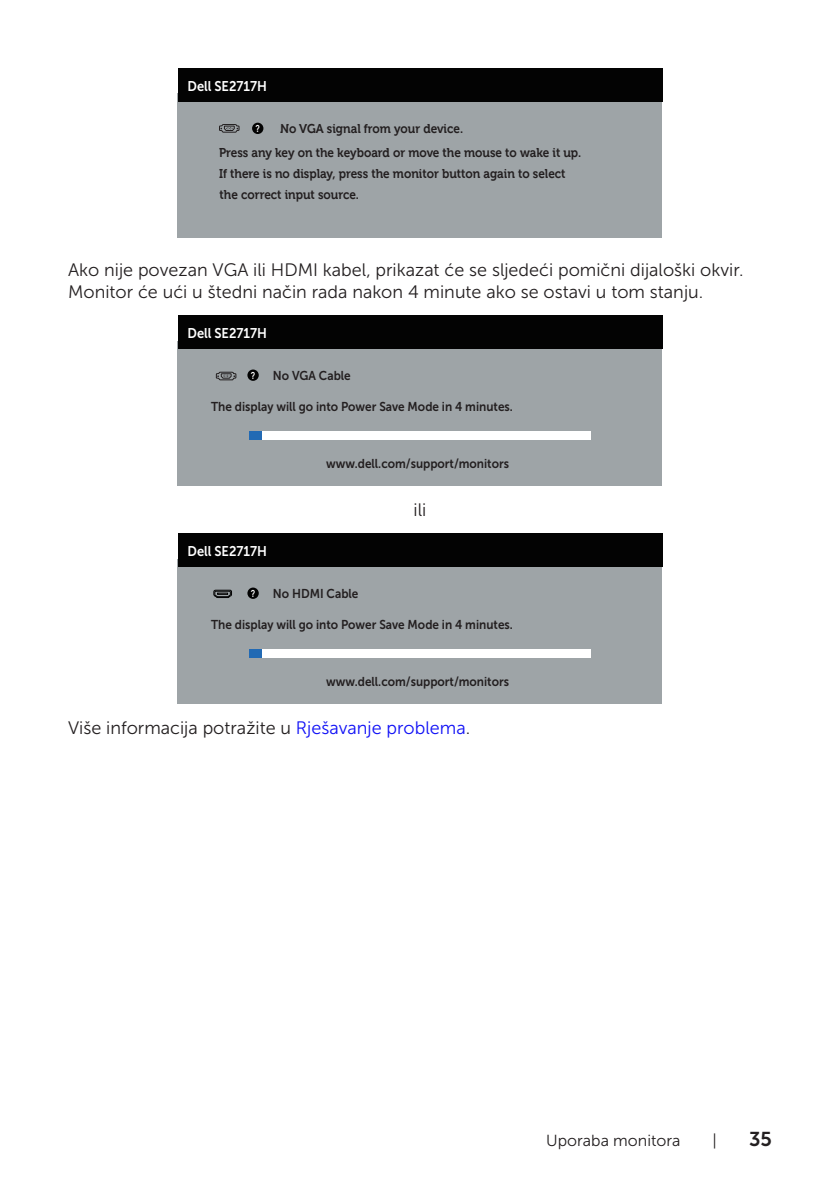
<style>
.page{position:relative;width:840px;height:1191px;background:#fff}
.page>*{position:absolute;margin:0;border:0;box-sizing:border-box;transform-origin:0 0}
.t1{font:20px "Museo Sans For Dell 700";color:#231f20}
.text{font:18px/21.6px "Museo Sans For Dell 300";color:#231f20}
.t2{font:16px "Museo Sans For Dell 300";color:#231f20}
.t3{font:14px "Museo Sans For Dell 700";color:#fff;scale:.92 1}
.t4{font:12.8px "Museo Sans For Dell 700";color:#231f20;scale:.92 1}
.t5{font:700 12.8px/23.4px "Museo For Dell";color:#231f20;scale:.92 1}
.t6{font:700 9.8px "Arial";color:#fff;scale:.73 1}
.s1{color:#1111f6}
</style>
<div class="page">
<div style="left:177px;top:94px;width:485px;height:144px;background:#9ea4a7"></div>
<div style="left:178px;top:68px;width:484px;height:33px;background:#030303"></div>
<div style="left:252px;top:123px;width:11px;height:11px;background:#030303;border-radius:50%"></div>
<svg style="left:219px;top:124px;width:21px;height:9px"></svg>
<div style="left:177px;top:341px;width:485px;height:144px;background:#9ea4a7"></div>
<div style="left:178px;top:315px;width:484px;height:33px;background:#030303"></div>
<div style="left:249px;top:431px;width:341px;height:8px;background:#fff"></div>
<div style="left:249px;top:431px;width:12px;height:8px;background:#226ab4"></div>
<div style="left:247px;top:369px;width:11px;height:12px;background:#030303;border-radius:50%"></div>
<svg style="left:215px;top:371px;width:22px;height:10px"></svg>
<div style="left:177px;top:559px;width:485px;height:144px;background:#9ea4a7"></div>
<div style="left:178px;top:533px;width:484px;height:33px;background:#030303"></div>
<div style="left:249px;top:649px;width:341px;height:8px;background:#fff"></div>
<div style="left:249px;top:649px;width:12px;height:8px;background:#226ab4"></div>
<div style="left:247px;top:587px;width:11px;height:12px;background:#030303;border-radius:50%"></div>
<svg style="left:213px;top:589px;width:19px;height:9px"></svg>
<p class="t3" style="left:187px;top:78px;width:88px">Dell SE2717H</p>
<p class="t6" style="left:255px;top:122px;width:7px">?</p>
<p class="t5" style="left:219px;top:117px;width:395px;text-indent:61px">No VGA signal from your device.<br>Press any key on the keyboard or move the mouse to wake it up.</p>
<p class="t5" style="left:219px;top:183px;width:153px">the correct input source.</p>
<p class="t5" style="left:219px;top:162px;width:378px">If there is no display, press the monitor button again to select</p>
<p class="text" style="left:68px;top:259px;width:676px">Ako nije povezan VGA ili HDMI kabel, prikazat će se sljedeći pomični dijaloški okvir.<br>Monitor će ući u štedni način rada nakon 4 minute ako se ostavi u tom stanju.</p>
<p class="t3" style="left:187px;top:325px;width:88px">Dell SE2717H</p>
<p class="t4" style="left:273px;top:368px;width:86px">No VGA Cable</p>
<p class="t4" style="left:211px;top:399px;width:329px">The display will go into Power Save Mode in 4 minutes.</p>
<p class="t6" style="left:250px;top:369px;width:7px">?</p>
<p class="t4" style="left:326px;top:456px;width:200px">www.dell.com/support/monitors</p>
<p class="t3" style="left:187px;top:543px;width:88px">Dell SE2717H</p>
<p class="text" style="left:413px;top:499px;width:14px">ili</p>
<p class="t4" style="left:273px;top:586px;width:94px">No HDMI Cable</p>
<p class="t4" style="left:211px;top:617px;width:329px">The display will go into Power Save Mode in 4 minutes.</p>
<p class="t6" style="left:250px;top:587px;width:7px">?</p>
<p class="t4" style="left:326px;top:674px;width:200px">www.dell.com/support/monitors</p>
<p class="text" style="left:68px;top:717px;width:403px">Više informacija potražite u <span class="s1">Rješavanje problema</span>.</p>
<p class="t2" style="left:546px;top:1131px;width:136px">Uporaba monitora</p>
<p class="t2" style="left:712px;top:1131px;width:6px">|</p>
<p class="t1" style="left:748px;top:1127px;width:24px">35</p>
</div>
